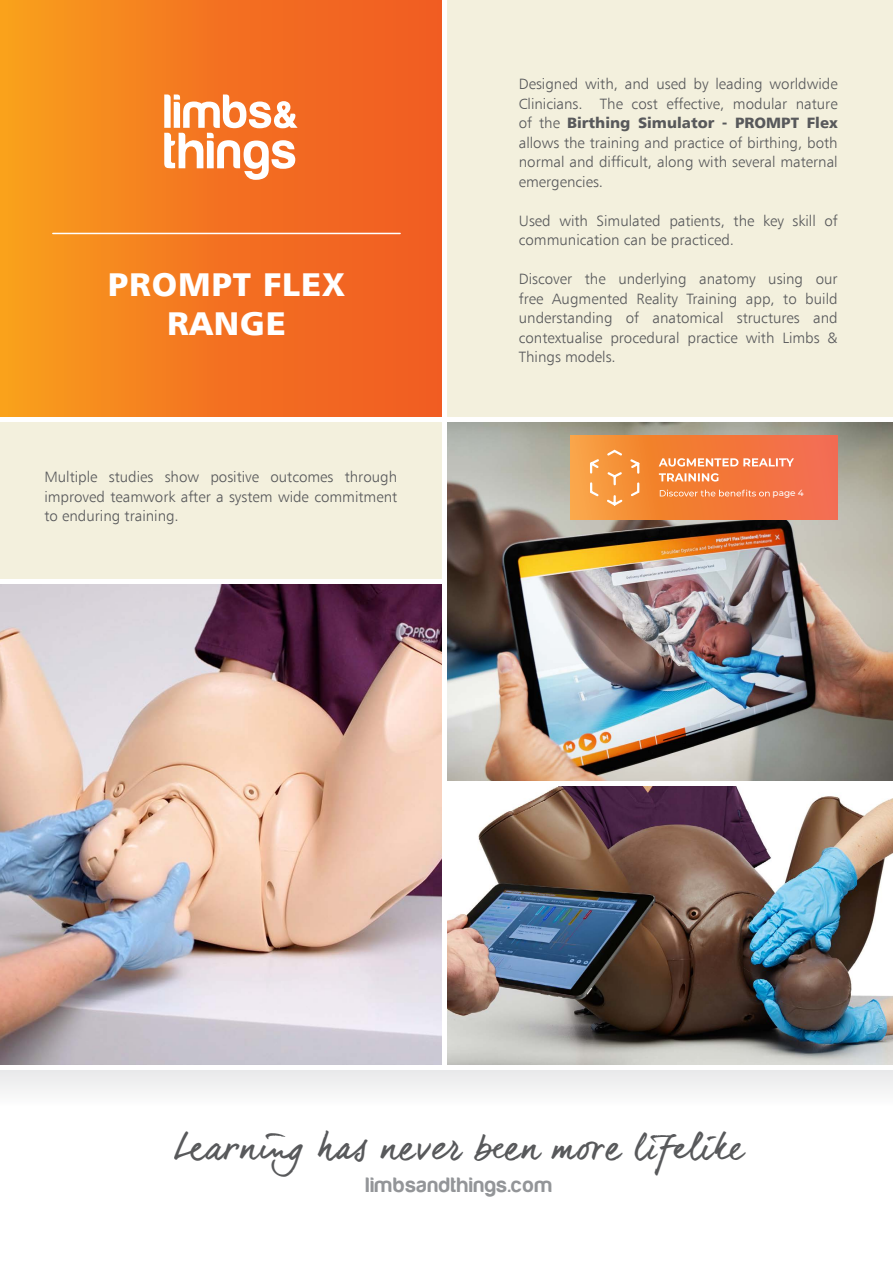
<style>
.page{position:relative;width:893px;height:1263px;background:#fff}
.page>*{position:absolute;margin:0;border:0;box-sizing:border-box;transform-origin:0 0}
.t1{font:36px "dear Joe 6";color:#58595b}
.t2{font:900 33px/39px "Humanist 777 BT";letter-spacing:.025em;color:#fff;text-align:center}
.t3{font:21.6px "Harabara";letter-spacing:.05em;color:#939598}
.t4{font:300 15px/19.5px "Humanist 777 BT";color:#58595b;text-align:justify}
.t5{font:500 8.85px "Montserrat";color:#fff}
.s1{font-weight:900}
</style>
<div class="page">
<img style="left:447px;top:422px;width:446px;height:643px">
<div style="left:0;top:0;width:459px;height:422px;background:linear-gradient(to right,#f89b1d,#f05224)"></div>
<div style="left:0;top:1069px;width:893px;height:194px;background:linear-gradient(to bottom,#f7f7f7,#fff)"></div>
<div style="left:445px;top:0;width:448px;height:420px;background:#f3f0dd"></div>
<div style="left:0;top:417px;width:444px;height:164px;background:#f3f0dd"></div>
<div style="left:445px;top:781px;width:448px;height:5px;background:#fff"></div>
<div style="left:442px;top:1065px;width:451px;height:5px;background:#fff"></div>
<img style="left:0;top:584px;width:442px;height:481px">
<div style="left:0;top:579px;width:445px;height:5px;background:#fff"></div>
<hr style="left:442px;top:0;width:4px;height:1026px;background:#fff">
<div style="left:0;top:1065px;width:452px;height:5px;background:#fff"></div>
<hr style="left:53px;top:233px;width:347px;height:1px;background:#fff">
<svg style="left:164px;top:95px;width:134px;height:85px"></svg>
<div style="left:0;top:417px;width:893px;height:5px;background:#fff"></div>
<svg style="left:571px;top:436px;width:267px;height:83px;background:#f37c3e"></svg>
<svg style="left:588px;top:448px;width:53px;height:59px;background:#f69f4e"></svg>
<svg style="left:660px;top:490px;width:110px;height:6px"></svg>
<svg style="left:659px;top:473px;width:60px;height:9px"></svg>
<svg style="left:659px;top:458px;width:135px;height:9px"></svg>
<h2 class="t2" style="left:108px;top:264px;width:239px">PROMPT FLEX<br>RANGE</h2>
<p class="t4" style="left:44px;top:467px;width:354px">Multiple studies show positive outcomes through improved teamwork after a system wide commitment to enduring training.</p>
<p class="t4" style="left:519px;top:74px;width:320px">Designed with, and used by leading worldwide Clinicians. The cost effective, modular nature of the <span class="s1">Birthing Simulator - PROMPT Flex </span>allows the training and practice of birthing, both normal and difficult, along with several maternal emergencies.</p>
<p class="t4" style="left:519px;top:211px;width:320px">Used with Simulated patients, the key skill of communication can be practiced.</p>
<p class="t4" style="left:519px;top:269px;width:320px">Discover the underlying anatomy using our free Augmented Reality Training app, to build understanding of anatomical structures and contextualise procedural practice with Limbs &amp; Things models.</p>
<p class="t5" style="left:773px;top:487px;width:33px">page 4</p>
<h1 class="t1" style="left:174px;top:1125px;width:573px">Learning has never been more lifelike</h1>
<h3 class="t3" style="left:366px;top:1174px;width:188px">limbsandthings.com</h3>
</div>
